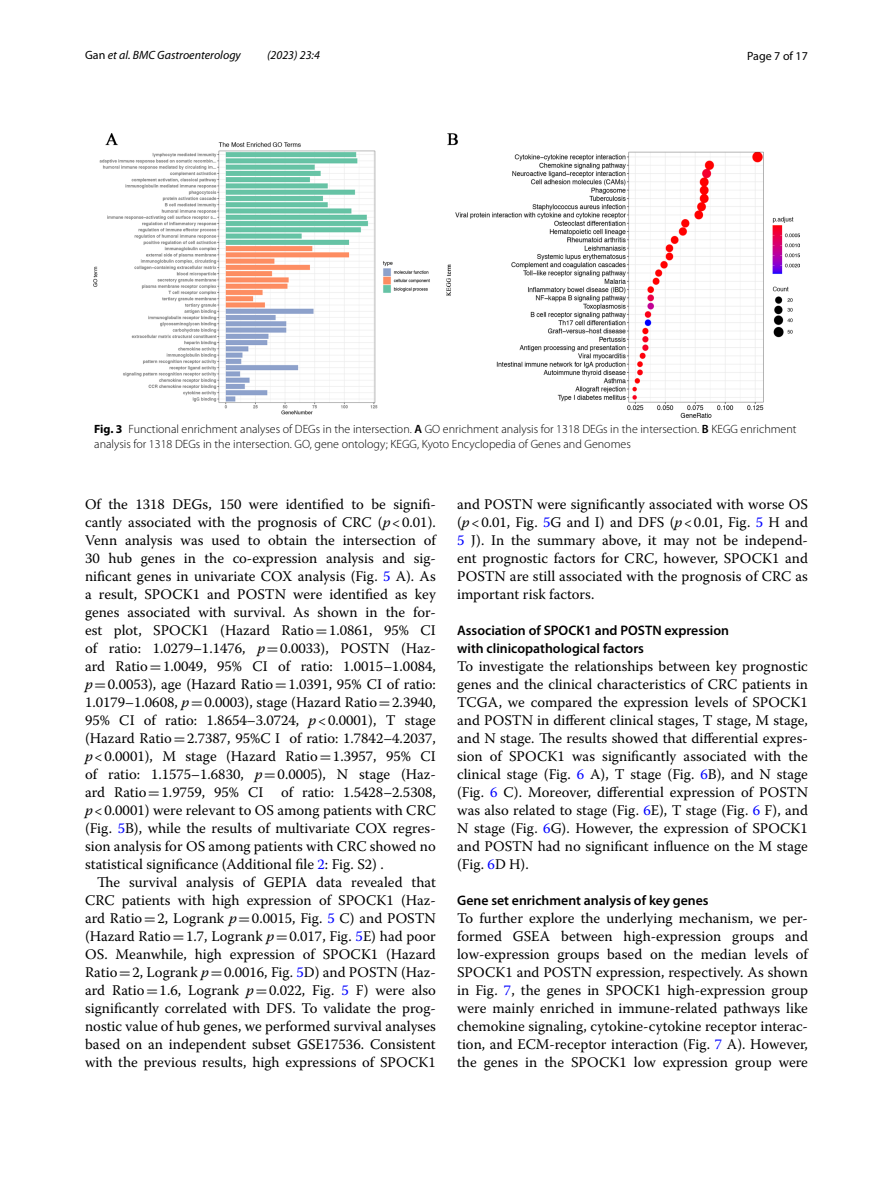
<style>
.page{position:relative;width:893px;height:1187px;background:#fff}
.page>*{position:absolute;margin:0;border:0;box-sizing:border-box;transform-origin:0 0}
.t1{font:14.7px/18px "Warnock Pro";color:#000;text-align:justify}
.t2{font:600 13.8px/18px "Myriad Pro";color:#000}
.t3{font:300 12px/15px "Myriad Pro";color:#000}
.t4{font:italic 12px "Myriad Pro";color:#000}
.t5{font:12px "Myriad Pro";color:#000}
.s1{font-style:normal}
.s2{font-weight:700}
.s3{font-weight:600}
.s4{font-style:italic}
.s5{color:#00f}
.s6{font-family:"MTSY"}
</style>
<div class="page">
<img style="left:94px;top:133px;width:706px;height:284px">
<p class="t4" style="left:85px;top:48px;width:157px"><span class="s1">Gan</span> et al. BMC Gastroenterology</p>
<p class="t4" style="left:267px;top:48px;width:54px">(2023) 23:4</p>
<p class="t5" style="left:747px;top:48px;width:62px">Page 7 of 17</p>
<p class="t3" style="left:94px;top:421px;width:704px"><span class="s2">Fig. 3</span> Functional enrichment analyses of DEGs in the intersection. <span class="s3">A</span> GO enrichment analysis for 1318 DEGs in the intersection. <span class="s3">B</span> KEGG enrichment analysis for 1318 DEGs in the intersection. GO, gene ontology; KEGG, Kyoto Encyclopedia of Genes and Genomes</p>
<p class="t1" style="left:85px;top:495px;width:352px">Of the 1318 DEGs, 150 were identified to be signifi&shy;cantly associated with the prognosis of CRC (<span class="s4">p</span>&lt;0.01).<br>Venn analysis was used to obtain the intersection of 30 hub genes in the co-expression analysis and sig&shy;nificant genes in univariate COX analysis (Fig. <span class="s5">5</span> A). As a result, SPOCK1 and POSTN were identified as key genes associated with survival. As shown in the for&shy;est plot, SPOCK1 (Hazard Ratio<span class="s6">=</span>1.0861, 95% CI of ratio: 1.0279–1.1476, <span class="s4">p</span><span class="s6">=</span>0.0033), POSTN (Haz&shy;ard Ratio<span class="s6">=</span>1.0049, 95% CI of ratio: 1.0015–1.0084, <span class="s4">p</span><span class="s6">=</span>0.0053), age (Hazard Ratio<span class="s6">=</span>1.0391, 95% CI of ratio:<br>1.0179–1.0608, <span class="s4">p</span><span class="s6">=</span>0.0003), stage (Hazard Ratio<span class="s6">=</span>2.3940, 95% CI of ratio: 1.8654–3.0724, <span class="s4">p</span>&lt;0.0001), T stage (Hazard Ratio<span class="s6">=</span>2.7387, 95%C I of ratio: 1.7842–4.2037, <span class="s4">p</span>&lt;0.0001), M stage (Hazard Ratio<span class="s6">=</span>1.3957, 95% CI of ratio: 1.1575–1.6830, <span class="s4">p</span><span class="s6">=</span>0.0005), N stage (Haz&shy;ard Ratio<span class="s6">=</span>1.9759, 95% CI of ratio: 1.5428–2.5308, <span class="s4">p</span>&lt;0.0001) were relevant to OS among patients with CRC (Fig. <span class="s5">5</span>B), while the results of multivariate COX regres&shy;sion analysis for OS among patients with CRC showed no statistical significance (Additional file <span class="s5">2</span>: Fig. S2) .</p>
<p class="t1" style="left:85px;top:873px;width:352px;text-indent:12px">The survival analysis of GEPIA data revealed that CRC patients with high expression of SPOCK1 (Haz&shy;ard Ratio<span class="s6">=</span>2, Logrank <span class="s4">p</span><span class="s6">=</span>0.0015, Fig. <span class="s5">5</span> C) and POSTN (Hazard Ratio<span class="s6">=</span>1.7, Logrank <span class="s4">p</span><span class="s6">=</span>0.017, Fig. <span class="s5">5</span>E) had poor OS. Meanwhile, high expression of SPOCK1 (Hazard Ratio<span class="s6">=</span>2, Logrank <span class="s4">p</span><span class="s6">=</span>0.0016, Fig. <span class="s5">5</span>D) and POSTN (Haz&shy;ard Ratio<span class="s6">=</span>1.6, Logrank <span class="s4">p</span><span class="s6">=</span>0.022, Fig. <span class="s5">5</span> F) were also significantly correlated with DFS. To validate the prog&shy;nostic value of hub genes, we performed survival analyses based on an independent subset GSE17536. Consistent with the previous results, high expressions of SPOCK1</p>
<p class="t1" style="left:457px;top:495px;width:352px">and POSTN were significantly associated with worse OS (<span class="s4">p</span>&lt;0.01, Fig. <span class="s5">5</span>G and I) and DFS (<span class="s4">p</span>&lt;0.01, Fig. <span class="s5">5</span> H and <span class="s5">5</span> J). In the summary above, it may not be independ&shy;ent prognostic factors for CRC, however, SPOCK1 and POSTN are still associated with the prognosis of CRC as important risk factors.</p>
<p class="t2" style="left:457px;top:621px;width:273px">Association of SPOCK1 and POSTN expression with clinicopathological factors</p>
<p class="t1" style="left:457px;top:657px;width:352px">To investigate the relationships between key prognostic genes and the clinical characteristics of CRC patients in TCGA, we compared the expression levels of SPOCK1 and POSTN in different clinical stages, T stage, M stage, and N stage. The results showed that differential expres&shy;sion of SPOCK1 was significantly associated with the clinical stage (Fig. <span class="s5">6</span> A), T stage (Fig. <span class="s5">6</span>B), and N stage (Fig. <span class="s5">6</span> C). Moreover, differential expression of POSTN was also related to stage (Fig. <span class="s5">6</span>E), T stage (Fig. <span class="s5">6</span> F), and N stage (Fig. <span class="s5">6</span>G). However, the expression of SPOCK1 and POSTN had no significant influence on the M stage (Fig. <span class="s5">6</span>D H).</p>
<p class="t2" style="left:457px;top:891px;width:253px">Gene set enrichment analysis of key genes</p>
<p class="t1" style="left:457px;top:909px;width:352px">To further explore the underlying mechanism, we per&shy;formed GSEA between high-expression groups and low-expression groups based on the median levels of SPOCK1 and POSTN expression, respectively. As shown in Fig. <span class="s5">7</span>, the genes in SPOCK1 high-expression group were mainly enriched in immune-related pathways like chemokine signaling, cytokine-cytokine receptor interac&shy;tion, and ECM-receptor interaction (Fig. <span class="s5">7</span> A). However, the genes in the SPOCK1 low expression group were</p>
</div>
